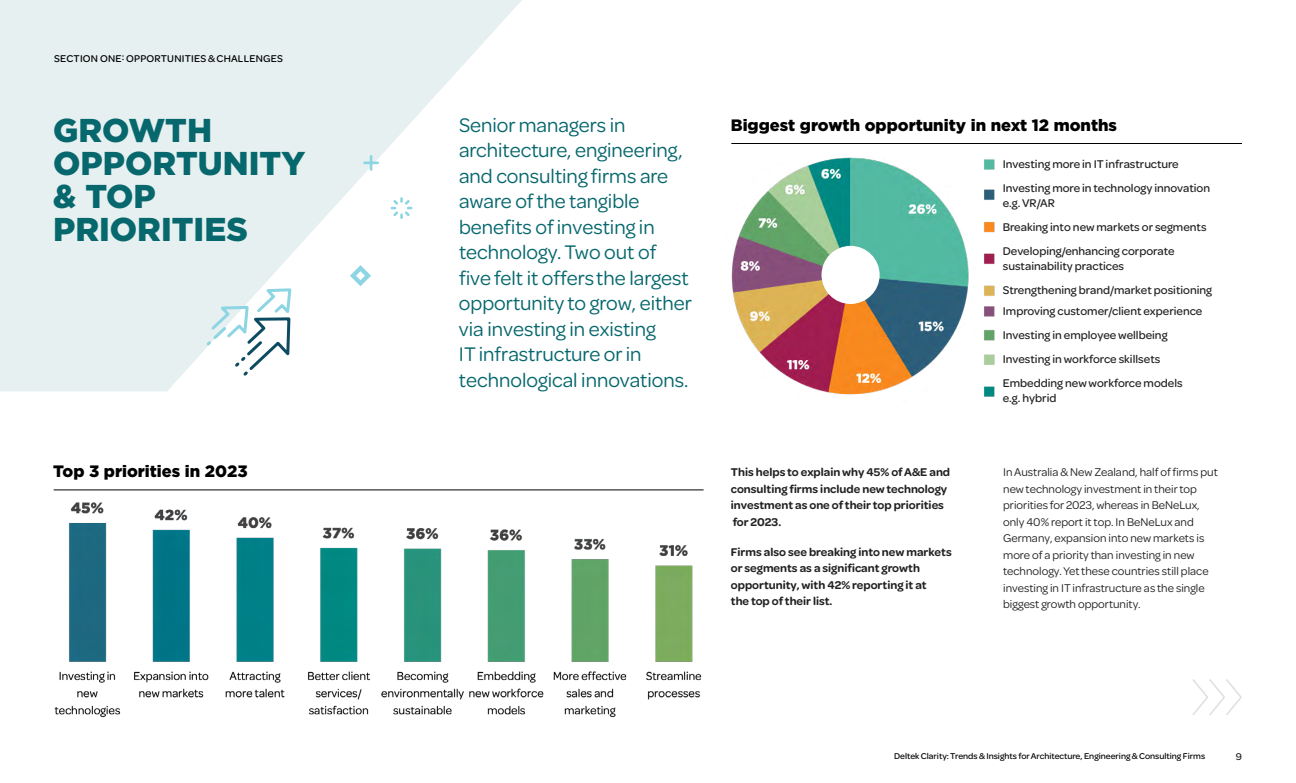
<style>
.page{position:relative;width:1296px;height:783px;background:#fff}
.page>*{position:absolute;margin:0;border:0;box-sizing:border-box;transform-origin:0 0}
.t1{font:900 33px/33px "Gotham";color:#06676d}
.t2{font:21px/25.5px "Omnes";color:#06676d}
.t3{font:900 16.5px "Gotham";color:#000}
.t4{font:500 12px/24px "Omnes";color:#232222}
.t5{font:12px/16.5px "Omnes";color:#232222}
.t6{font:600 12px/16.5px "Omnes";color:#232222}
.t7{font:500 10.5px "Omnes";letter-spacing:.02em;color:#000}
.t8{font:500 10.5px "Omnes";color:#232222}
.t9{font:500 9px "Omnes";color:#000}
</style>
<div class="page">
<svg style="left:0;top:0;width:522px;height:392px;fill:#e6f0f0"></svg>
<hr style="left:54px;top:490px;width:650px;height:1px;background:#000">
<img style="left:54px;top:502px;width:648px;height:216px">
<hr style="left:731px;top:143px;width:511px;height:1px;background:#000">
<img style="left:984px;top:159px;width:11px;height:11px">
<img style="left:984px;top:189px;width:11px;height:11px">
<img style="left:984px;top:222px;width:11px;height:11px">
<img style="left:984px;top:253px;width:11px;height:11px">
<img style="left:984px;top:285px;width:11px;height:4px">
<img style="left:984px;top:289px;width:11px;height:26px">
<img style="left:984px;top:315px;width:11px;height:25px">
<img style="left:984px;top:340px;width:11px;height:25px">
<img style="left:984px;top:386px;width:11px;height:11px">
<svg style="left:204px;top:287px;width:89px;height:91px"></svg>
<svg style="left:364px;top:156px;width:14px;height:14px"></svg>
<svg style="left:389px;top:196px;width:25px;height:24px"></svg>
<svg style="left:347px;top:262px;width:27px;height:27px"></svg>
<svg style="left:1192px;top:679px;width:50px;height:36px"></svg>
<img style="left:731px;top:157px;width:238px;height:238px">
<div style="left:822px;top:246px;width:58px;height:58px;background:#fff;border-radius:50%"></div>
<p class="t7" style="left:54px;top:51px;width:230px">SECTION ONE: OPPORTUNITIES &amp; CHALLENGES</p>
<h1 class="t1" style="left:53px;top:114px;width:254px">GROWTH<br>OPPORTUNITY &amp; TOP<br>PRIORITIES</h1>
<h3 class="t3" style="left:53px;top:460px;width:196px">Top 3 priorities in 2023</h3>
<p class="t2" style="left:459px;top:111px;width:234px">Senior managers in architecture, engineering, and consulting firms are aware of the tangible benefits of investing in technology. Two out of five felt it offersthe largest opportunity to grow, either via investing in existing<br>IT infrastructure or in technological innovations.</p>
<h3 class="t3" style="left:731px;top:113px;width:388px">Biggest growth opportunity in next 12 months</h3>
<p class="t4" style="left:1003px;top:151px;width:209px">Investing more in IT infrastructure<br>Investing more in technology innovation</p>
<p class="t4" style="left:1003px;top:190px;width:205px">e.g. VR/AR<br>Breaking into new markets or segments<br>Developing/enhancing corporate</p>
<p class="t4" style="left:1003px;top:253px;width:211px">sustainability practices<br>Strengthening brand/market positioning</p>
<p class="t4" style="left:1003px;top:298px;width:201px">Improving customer/client experience Investing in employee wellbeing Investing in workforce skillsets Embedding new workforce models</p>
<p class="t4" style="left:1003px;top:385px;width:55px">e.g. hybrid</p>
<p class="t6" style="left:731px;top:463px;width:221px">This helps to explain why 45% of A&amp;E and consulting firms include new technology investment as one of their top priorities for 2023.</p>
<p class="t6" style="left:731px;top:543px;width:222px">Firms also see breaking into new markets or segments as a significant growth opportunity, with 42% reporting it at<br>the top of their list.</p>
<p class="t5" style="left:1003px;top:463px;width:216px">In Australia &amp; New Zealand, half of firms put new technology investment in their top priorities for 2023, whereas in BeNeLux, only 40% report it top. In BeNeLux and Germany, expansion into new markets is more of a priority than investing in new technology. Yet these countries still place investing in IT infrastructure as the single biggest growth opportunity.</p>
<p class="t9" style="left:894px;top:750px;width:313px">Deltek Clarity: Trends &amp; Insights for Architecture, Engineering &amp; Consulting Firms</p>
<p class="t8" style="left:1236px;top:749px;width:8px">9</p>
</div>
